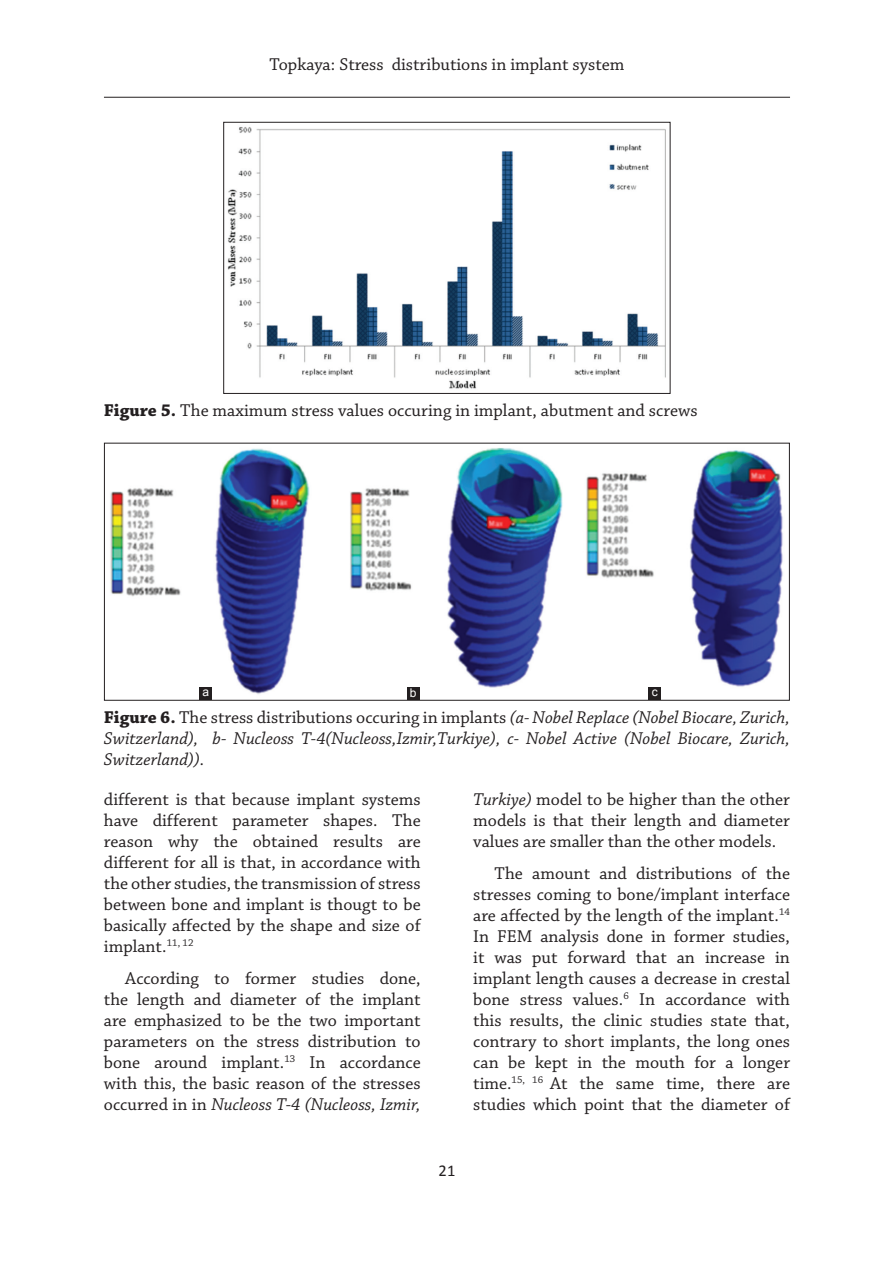
<style>
.page{position:relative;width:894px;height:1263px;background:#fff}
.page>*{position:absolute;margin:0;border:0;box-sizing:border-box;transform-origin:0 0}
.TX{font:18px/21px "Chaparral Pro";color:#231f20;text-align:justify}
.FGC{font:italic 18px/21px "Chaparral Pro";color:#231f20;text-align:justify}
.FGC-2{font:18px "Chaparral Pro";color:#231f20}
.t1{font:16.5px "Calibri";color:#231f20}
.LABEL{font:12px "Arial";color:#fff}
.s1{font-weight:700}
.s2{font-weight:700;font-style:normal}
.s3{font-style:normal}
.s4{font-style:italic}
</style>
<div class="page">
<hr style="left:104px;top:97px;width:685px;height:1px;background:#231f20">
<img style="left:227px;top:127px;width:439px;height:262px">
<div style="left:223px;top:122px;width:447px;height:271px;border:1px solid #231f20"></div>
<img style="left:110px;top:448px;width:673px;height:250px">
<div style="left:648px;top:686px;width:13px;height:13px;background:#231f20"></div>
<div style="left:406px;top:686px;width:13px;height:13px;background:#231f20"></div>
<div style="left:199px;top:686px;width:13px;height:13px;background:#231f20"></div>
<p class="TX" style="left:269px;top:55px;width:356px">Topkaya: Stress distributions in implant system</p>
<p class="FGC-2" style="left:104px;top:400px;width:595px"><span class="s1">Figure 5.</span> The maximum stress values occuring in implant, abutment and screws</p>
<p class="LABEL" style="left:202px;top:684px;width:8px">a</p>
<p class="LABEL" style="left:409px;top:685px;width:8px">b</p>
<p class="LABEL" style="left:651px;top:684px;width:7px">c</p>
<p class="FGC" style="left:104px;top:707px;width:687px"><span class="s2">Figure 6.</span> <span class="s3">The stress distributions occuring in implants</span> (a- Nobel Replace (Nobel Biocare, Zurich, Switzerland), b- Nucleoss T-4(Nucleoss,Izmir,Turkiye), c- Nobel Active (Nobel Biocare, Zurich, Switzerland)).</p>
<p class="TX" style="left:104px;top:789px;width:318px">different is that because implant systems have different parameter shapes. The reason why the obtained results are different for all is that, in accordance with the other studies, the transmission of stress between bone and implant is thougt to be basically affected by the shape and size of implant.<sup>11,</sup> <sup>12</sup></p>
<p class="TX" style="left:104px;top:968px;width:318px;text-indent:21px">According to former studies done, the length and diameter of the implant are emphasized to be the two important parameters on the stress distribution to bone around implant.<sup>13</sup> In accordance with this, the basic reason of the stresses occurred in in <span class="s4">Nucleoss T-4 (Nucleoss, Izmir,</span></p>
<p class="TX" style="left:473px;top:789px;width:318px"><span class="s4">Turkiye)</span> model to be higher than the other models is that their length and diameter values are smaller than the other models.</p>
<p class="TX" style="left:473px;top:863px;width:318px;text-indent:21px">The amount and distributions of the stresses coming to bone/implant interface are affected by the length of the implant.<sup>14<br></sup>In FEM analysis done in former studies, it was put forward that an increase in implant length causes a decrease in crestal bone stress values.<sup>6</sup> In accordance with this results, the clinic studies state that, contrary to short implants, the long ones can be kept in the mouth for a longer time.<sup>15,</sup> <sup>16</sup> At the same time, there are studies which point that the diameter of</p>
<p class="t1" style="left:438px;top:1159px;width:18px">21</p>
</div>
